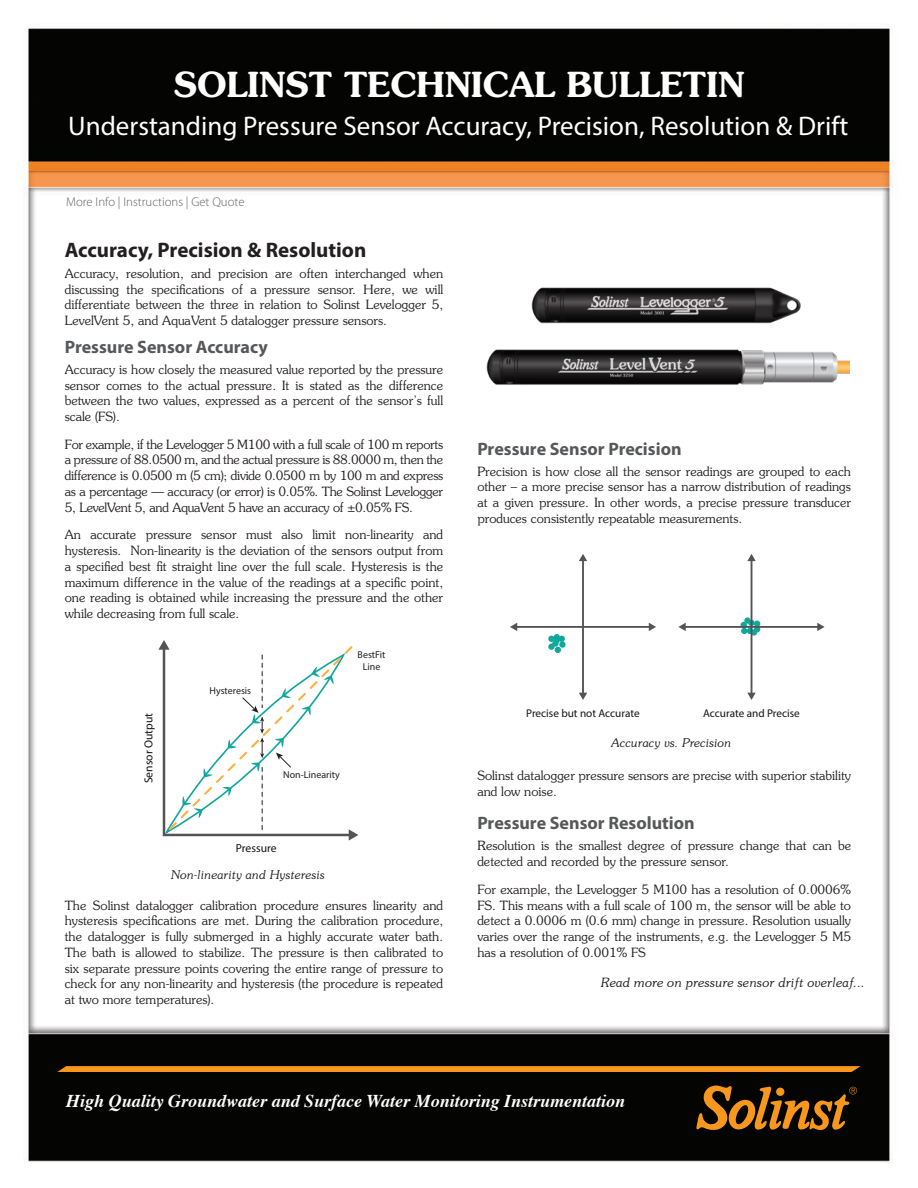
<style>
.page{position:relative;width:918px;height:1188px;background:#fff}
.page>*{position:absolute;margin:0;border:0;box-sizing:border-box;transform-origin:0 0}
.t1{font:600 34.5px "Souvenir Std";color:#fff}
.t2{font:27px "Myriad Pro";color:#fff}
.SubTitles{font:700 21px "Myriad Pro";color:#231f20}
.SubTitles-2{font:700 18px "Myriad Pro";color:#57585a}
.High_Quality_Groundw{font:italic 700 18px "Times";color:#fff}
.GW_Body_Text{font:300 12.75px/15.8px "Souvenir Std";color:#231f20;text-align:justify}
.GW_Body_Text-2{font:italic 300 12.75px "Souvenir Std";color:#231f20}
.ToolBox_List{font:300 12.75px "Myriad Pro";color:#636366}
.Captions{font:italic 300 12px "Souvenir Std";color:#231f20}
.t3{font:11.55px "Myriad Pro";color:#151314}
.t4{font:11.25px "Myriad Pro";color:#151314}
.t5{font:9.9px/12px "Myriad Pro";color:#231f20;text-align:center}
.t6{font:8.7px "Myriad Pro";color:#151314}
</style>
<div class="page">
<img style="left:23px;top:24px;width:873px;height:1139px">
<svg style="left:158px;top:640px;width:200px;height:201px"></svg>
<hr style="left:516px;top:626px;width:134px;height:2px;background:#555353">
<svg style="left:649px;top:623px;width:7px;height:8px"></svg>
<svg style="left:510px;top:623px;width:7px;height:8px"></svg>
<hr style="left:582px;top:560px;width:2px;height:134px;background:#555353">
<svg style="left:579px;top:554px;width:8px;height:7px"></svg>
<svg style="left:579px;top:693px;width:8px;height:7px"></svg>
<div style="left:548px;top:644px;width:7px;height:6px;background:#12a79d;border-radius:50%"></div>
<svg style="left:741px;top:617px;width:19px;height:19px"></svg>
<svg style="left:552px;top:634px;width:13px;height:19px"></svg>
<div style="left:554px;top:637px;width:6px;height:7px;background:#12a79d;border-radius:50%"></div>
<div style="left:548px;top:636px;width:7px;height:6px;background:#12a79d;border-radius:50%"></div>
<hr style="left:684px;top:626px;width:135px;height:2px;background:#555353">
<svg style="left:817px;top:623px;width:8px;height:8px"></svg>
<svg style="left:678px;top:623px;width:8px;height:8px"></svg>
<hr style="left:751px;top:560px;width:1px;height:134px;background:#555353">
<svg style="left:747px;top:554px;width:9px;height:7px"></svg>
<svg style="left:747px;top:693px;width:9px;height:7px"></svg>
<img style="left:486px;top:349px;width:364px;height:37px">
<img style="left:532px;top:286px;width:271px;height:37px">
<svg style="left:695px;top:1085px;width:162px;height:45px;background:#603c0c"></svg>
<svg style="left:57px;top:1066px;width:804px;height:6px;background:#ef921c"></svg>
<p class="t1" style="left:174px;top:63px;width:572px">SOLINST TECHNICAL BULLETIN</p>
<p class="t2" style="left:68px;top:109px;width:782px">Understanding Pressure Sensor Accuracy, Precision, Resolution &amp; Drift</p>
<p class="ToolBox_List" style="left:66px;top:195px;width:180px">More Info | Instructions | Get Quote</p>
<p class="SubTitles" style="left:65px;top:236px;width:303px">Accuracy, Precision &amp; Resolution</p>
<p class="GW_Body_Text" style="left:65px;top:265px;width:380px">Accuracy, resolution, and precision are often interchanged when discussing the specifications of a pressure sensor. Here, we will differentiate between the three in relation to Solinst Levelogger 5, LevelVent 5, and AquaVent 5 datalogger pressure sensors.</p>
<p class="SubTitles-2" style="left:65px;top:335px;width:205px">Pressure Sensor Accuracy</p>
<p class="GW_Body_Text" style="left:65px;top:361px;width:380px">Accuracy is how closely the measured value reported by the pressure sensor comes to the actual pressure. It is stated as the difference between the two values, expressed as a percent of the sensor’s full scale (FS).</p>
<p class="GW_Body_Text" style="left:65px;top:436px;width:380px">For example, if the Levelogger 5 M100 with a full scale of 100 m reports a pressure of 88.0500 m, and the actual pressure is 88.0000 m, then the difference is 0.0500 m (5 cm); divide 0.0500 m by 100 m and express as a percentage — accuracy (or error) is 0.05%. The Solinst Levelogger 5, LevelVent 5, and AquaVent 5 have an accuracy of ±0.05% FS.</p>
<p class="GW_Body_Text" style="left:65px;top:527px;width:380px">An accurate pressure sensor must also limit non-linearity and hysteresis. Non-linearity is the deviation of the sensors output from a specified best fit straight line over the full scale. Hysteresis is the maximum difference in the value of the readings at a specific point, one reading is obtained while increasing the pressure and the other while decreasing from full scale.</p>
<p class="t3" style="left:142px;top:783px;width:72px;rotate:-90deg">Sensor Output</p>
<p class="t5" style="left:209px;top:684px;width:43px">Hysteresis</p>
<p class="t5" style="left:358px;top:648px;width:29px">BestFit<br>Line</p>
<p class="t5" style="left:283px;top:768px;width:58px">Non-Linearity</p>
<p class="t3" style="left:236px;top:841px;width:42px">Pressure</p>
<p class="Captions" style="left:171px;top:868px;width:156px">Non-linearity and Hysteresis</p>
<p class="GW_Body_Text" style="left:65px;top:897px;width:380px">The Solinst datalogger calibration procedure ensures linearity and hysteresis specifications are met. During the calibration procedure, the datalogger is fully submerged in a highly accurate water bath.<br>The bath is allowed to stabilize. The pressure is then calibrated to six separate pressure points covering the entire range of pressure to check for any non-linearity and hysteresis (the procedure is repeated at two more temperatures).</p>
<p class="SubTitles-2" style="left:477px;top:437px;width:206px">Pressure Sensor Precision</p>
<p class="GW_Body_Text" style="left:477px;top:463px;width:375px">Precision is how close all the sensor readings are grouped to each other – a more precise sensor has a narrow distribution of readings at a given pressure. In other words, a precise pressure transducer produces consistently repeatable measurements.</p>
<p class="t6" style="left:643px;top:468px;width:32px">Pressure</p>
<p class="t4" style="left:526px;top:706px;width:115px">Precise but not Accurate</p>
<p class="t4" style="left:703px;top:706px;width:98px">Accurate and Precise</p>
<p class="Captions" style="left:611px;top:736px;width:122px">Accuracy vs. Precision</p>
<p class="GW_Body_Text" style="left:477px;top:768px;width:375px">Solinst datalogger pressure sensors are precise with superior stability and low noise.</p>
<p class="SubTitles-2" style="left:477px;top:811px;width:219px">Pressure Sensor Resolution</p>
<p class="GW_Body_Text" style="left:477px;top:838px;width:375px">Resolution is the smallest degree of pressure change that can be detected and recorded by the pressure sensor.</p>
<p class="GW_Body_Text" style="left:477px;top:881px;width:375px">For example, the Levelogger 5 M100 has a resolution of 0.0006% FS. This means with a full scale of 100 m, the sensor will be able to detect a 0.0006 m (0.6 mm) change in pressure. Resolution usually varies over the range of the instruments, e.g. the Levelogger 5 M5 has a resolution of 0.001% FS</p>
<p class="GW_Body_Text-2" style="left:601px;top:975px;width:266px">Read more on pressure sensor drift overleaf...</p>
<p class="High_Quality_Groundw" style="left:66px;top:1084px;width:560px">High Quality Groundwater and Surface Water Monitoring Instrumentation</p>
</div>
